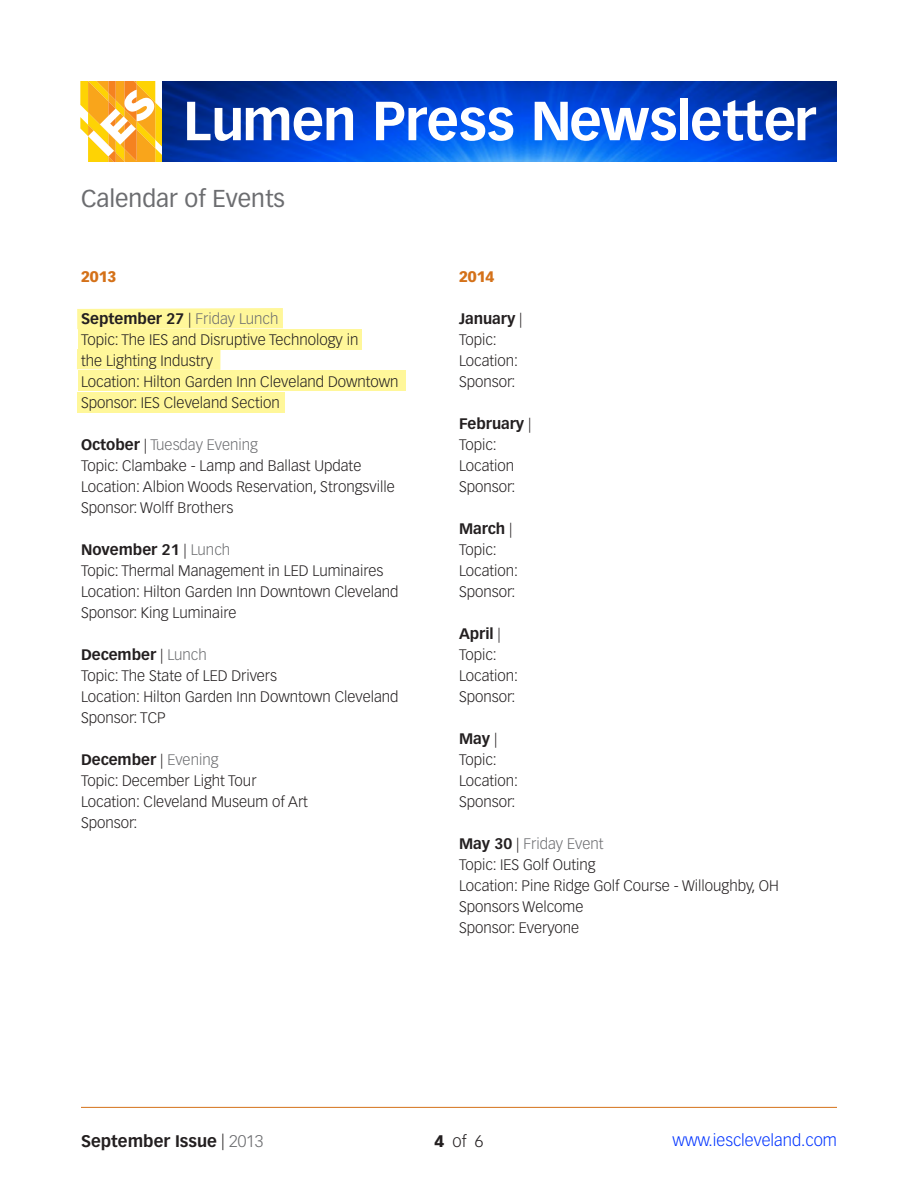
<style>
.page{position:relative;width:918px;height:1188px;background:#fff}
.page>*{position:absolute;margin:0;border:0;box-sizing:border-box;transform-origin:0 0}
.t1{font:700 54px "Vectora LH";letter-spacing:-.02em;color:#fff}
.t2{font:24px "Vectora LH";color:#6c6d70}
.t3{font:300 16.5px "Vectora LH";color:#03f}
.t4{font:700 16.5px "Vectora LH";color:#231f20}
.t5{font:300 16.5px "Vectora LH";color:#231f20}
.t6{font:300 15px/21px "Vectora LH";color:#231f20}
.t7{font:900 15px "Vectora LH";color:#d47119}
.s1{font-weight:700}
.s2{color:#6c6d70}
.s3{font-weight:300}
.s4{font-weight:300;color:#6c6d70}
.s5{font-weight:900}
</style>
<div class="page">
<svg style="left:77px;top:308px;width:206px;height:21px;background:#fff79d"></svg>
<div style="left:79px;top:329px;width:283px;height:21px;background:#fff79a"></div>
<div style="left:79px;top:371px;width:327px;height:20px;background:#fff79a"></div>
<div style="left:77px;top:392px;width:208px;height:21px;background:#fff79a"></div>
<div style="left:77px;top:349px;width:143px;height:21px;background:#fff79a"></div>
<hr style="left:81px;top:1107px;width:756px;height:1px;background:#d47119">
<img style="left:162px;top:81px;width:675px;height:81px">
<svg style="left:80px;top:81px;width:82px;height:81px"></svg>
<h1 class="t1" style="left:183px;top:88px;width:634px">Lumen Press Newsletter</h1>
<h2 class="t2" style="left:81px;top:184px;width:206px">Calendar of Events</h2>
<p class="t7" style="left:81px;top:267px;width:37px">2013</p>
<p class="t6" style="left:81px;top:308px;width:319px"><span class="s1">September 27</span> | <span class="s2">Friday Lunch<br></span>Topic: The IES and Disruptive Technology in<br>the Lighting Industry<br>Location: Hilton Garden Inn Cleveland Downtown Sponsor: IES Cleveland Section</p>
<p class="t6" style="left:81px;top:434px;width:315px"><span class="s1">October</span> | <span class="s2">Tuesday Evening<br></span>Topic: Clambake - Lamp and Ballast Update Location: Albion Woods Reservation, Strongsville Sponsor: Wolff Brothers</p>
<p class="t6" style="left:81px;top:539px;width:319px"><span class="s1">November 21</span> | <span class="s2">Lunch<br></span>Topic: Thermal Management in LED Luminaires Location: Hilton Garden Inn Downtown Cleveland Sponsor: King Luminaire</p>
<p class="t6" style="left:81px;top:644px;width:319px"><span class="s1">December</span> | <span class="s2">Lunch<br></span>Topic: The State of LED Drivers<br>Location: Hilton Garden Inn Downtown Cleveland<br>Sponsor: TCP</p>
<p class="t6" style="left:81px;top:749px;width:229px"><span class="s1">December</span> | <span class="s2">Evening<br></span>Topic: December Light Tour<br>Location: Cleveland Museum of Art<br>Sponsor:</p>
<p class="t7" style="left:459px;top:267px;width:37px">2014</p>
<p class="t6" style="left:459px;top:308px;width:65px"><span class="s1">January</span> |<br>Topic:<br>Location:<br>Sponsor:</p>
<p class="t6" style="left:459px;top:413px;width:74px"><span class="s1">February</span> |<br>Topic:<br>Location<br>Sponsor:</p>
<p class="t6" style="left:459px;top:518px;width:61px"><span class="s1">March</span> |<br>Topic:<br>Location:<br>Sponsor:</p>
<p class="t6" style="left:459px;top:623px;width:61px"><span class="s1">April</span> |<br>Topic:<br>Location:<br>Sponsor:</p>
<p class="t6" style="left:459px;top:728px;width:61px"><span class="s1">May</span> |<br>Topic:<br>Location:<br>Sponsor:</p>
<p class="t6" style="left:459px;top:833px;width:321px"><span class="s1">May 30</span> | <span class="s2">Friday Event<br></span>Topic: IES Golf Outing<br>Location: Pine Ridge Golf Course - Willoughby, OH<br>Sponsors Welcome<br>Sponsor: Everyone</p>
<p class="t4" style="left:81px;top:1131px;width:184px">September Issue <span class="s3">|</span> <span class="s4">2013</span></p>
<p class="t5" style="left:435px;top:1132px;width:50px"><span class="s5">4</span>of6</p>
<p class="t3" style="left:673px;top:1131px;width:166px">www.iescleveland.com</p>
</div>
